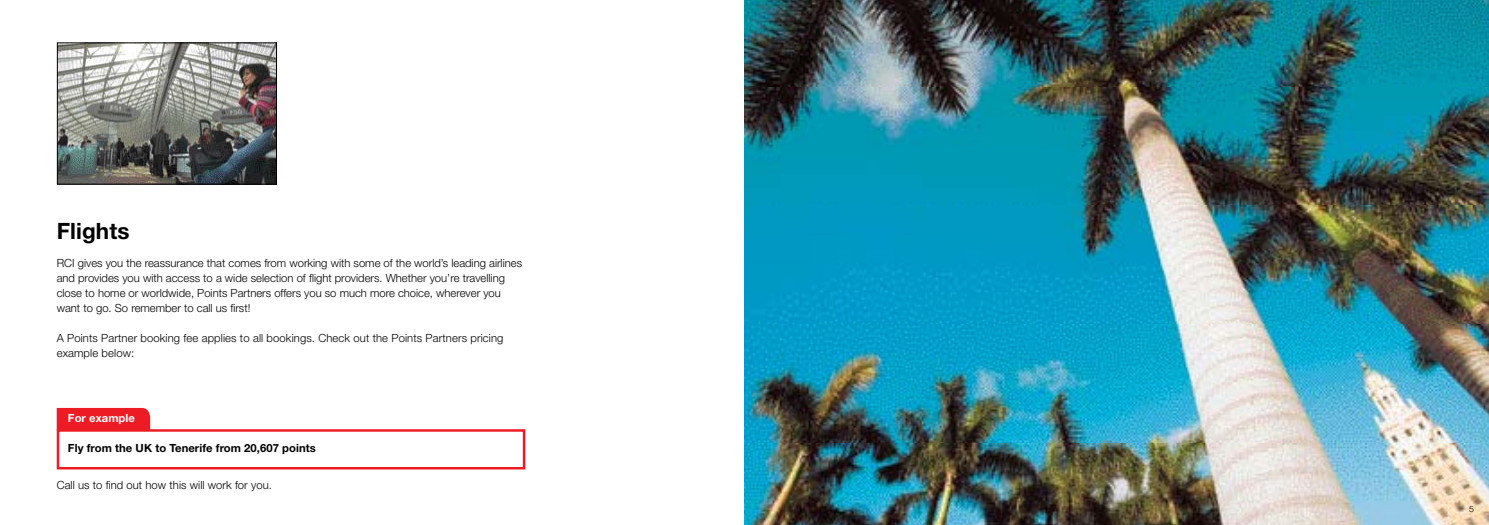
<style>
.page{position:relative;width:1489px;height:525px;background:#fff}
.page>*{position:absolute;margin:0;border:0;box-sizing:border-box;transform-origin:0 0}
.t1{font:700 22.5px "Helvetica Neue LT Pro";letter-spacing:.005em;color:#000}
.t2{font:300 11.25px/15px "Helvetica Neue LT Pro";color:#000}
.t3{font:700 11.25px "Helvetica Neue LT Pro";letter-spacing:.005em;color:#000}
.t4{font:700 11.25px "Helvetica Neue LT Pro";letter-spacing:.005em;color:#fff}
.t5{font:300 8.75px "Helvetica Neue LT Pro";color:#000}
</style>
<div class="page">
<img style="left:744px;top:0;width:744px;height:524px">
<img style="left:59px;top:45px;width:216px;height:137px">
<div style="left:57px;top:43px;width:220px;height:141px;border:1px solid #000"></div>
<svg style="left:56px;top:407px;width:95px;height:24px;background:#ee2b32"></svg>
<div style="left:57px;top:429px;width:468px;height:40px;border:2px solid #ed1c24"></div>
<h1 class="t1" style="left:57px;top:216px;width:74px">Flights</h1>
<p class="t2" style="left:57px;top:255px;width:467px">RCI gives you the reassurance that comes from working with some of the world’s leading airlines and provides you with access to a wide selection of flight providers. Whether you’re travelling close to home or worldwide, Points Partners offers you so much more choice, wherever you want to go. So remember to call us first!</p>
<p class="t2" style="left:57px;top:330px;width:448px">A Points Partner booking fee applies to all bookings. Check out the Points Partners pricing example below:</p>
<p class="t4" style="left:68px;top:411px;width:68px">For example</p>
<p class="t3" style="left:68px;top:440px;width:249px">Fly from the UK to Tenerife from 20,607 points</p>
<p class="t2" style="left:57px;top:477px;width:217px">Call us to find out how this will work for you.</p>
<p class="t5" style="left:1468px;top:503px;width:6px">5</p>
</div>
